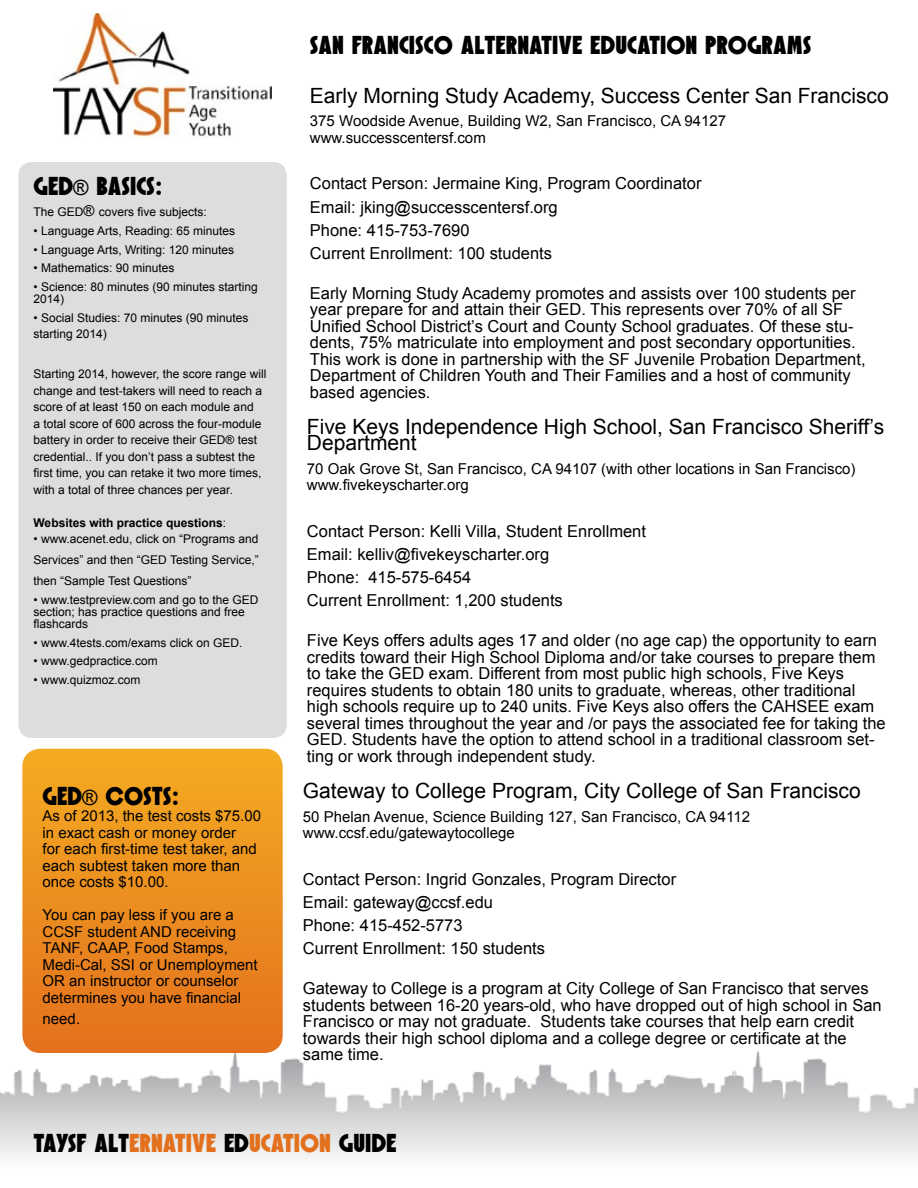
<style>
.page{position:relative;width:918px;height:1188px;background:#fff}
.page>*{position:absolute;margin:0;border:0;box-sizing:border-box;transform-origin:0 0}
.t1{font:27px "SF Speakeasy";color:#000}
.t2{font:21px/16.5px "Arial";color:#000}
.t3{font:16.5px/16.5px "Arial";color:#000}
.t4{font:15px/16.5px "Arial";color:#000}
.t5{font:12px/16.5px "Arial";color:#000}
.t6{font:700 12px "Arial";color:#000}
.s1{font-family:"Arial";font-size:21px}
.s2{font-size:15px}
.s3{font-weight:400}
.s4{color:#e3701d}
</style>
<div class="page">
<img style="left:0;top:1050px;width:918px;height:108px">
<img style="left:53px;top:14px;width:219px;height:125px">
<div style="left:18px;top:162px;width:269px;height:576px;background:#dcddde;border-radius:14px"></div>
<svg style="left:22px;top:749px;width:261px;height:304px"></svg>
<h1 class="t1" style="left:34px;top:171px;width:131px">GED<span class="s1">®</span> BASICS:</h1>
<p class="t5" style="left:34px;top:204px;width:175px">The GED<span class="s2">®</span> covers five subjects:</p>
<p class="t5" style="left:34px;top:223px;width:203px">• Language Arts, Reading: 65 minutes</p>
<p class="t5" style="left:34px;top:241px;width:202px">• Language Arts, Writing: 120 minutes</p>
<p class="t5" style="left:34px;top:260px;width:142px">• Mathematics: 90 minutes</p>
<p class="t5" style="left:34px;top:281px;width:226px;line-height:12px">• Science: 80 minutes (90 minutes starting<br>2014)</p>
<p class="t5" style="left:34px;top:310px;width:216px">• Social Studies: 70 minutes (90 minutes starting 2014)</p>
<p class="t5" style="left:34px;top:366px;width:234px">Starting 2014, however, the score range will change and test-takers will need to reach a score of at least 150 on each module and<br>a total score of 600 across the four-module battery in order to receive their GED® test credential.. If you don’t pass a subtest the first time, you can retake it two more times, with a total of three chances per year.</p>
<p class="t6" style="left:34px;top:515px;width:194px">Websites with practice questions<span class="s3">:</span></p>
<p class="t5" style="left:34px;top:529px;width:227px;line-height:21px;text-align:justify">• www.acenet.edu, click on “Programs and Services” and then “GED Testing Service,” then “Sample Test Questions”</p>
<p class="t5" style="left:34px;top:594px;width:226px;line-height:12px">• www.testpreview.com and go to the GED section; has practice questions and free flashcards</p>
<p class="t5" style="left:34px;top:634px;width:210px">• www.4tests.com/exams click on GED.</p>
<p class="t5" style="left:34px;top:653px;width:126px">• www.gedpractice.com</p>
<p class="t5" style="left:34px;top:672px;width:108px">• www.quizmoz.com</p>
<h1 class="t1" style="left:43px;top:780px;width:139px">GED<span class="s1">®</span> COSTS:</h1>
<p class="t4" style="left:43px;top:808px;width:220px">As of 2013, the test costs $75.00 in exact cash or money order<br>for each first-time test taker, and each subtest taken more than once costs $10.00.</p>
<p class="t4" style="left:43px;top:907px;width:217px">You can pay less if you are a<br>CCSF student AND receiving<br>TANF, CAAP, Food Stamps,<br>Medi-Cal, SSI or Unemployment<br>OR an instructor or counselor determines you have financial</p>
<p class="t4" style="left:43px;top:1011px;width:39px">need.</p>
<h1 class="t1" style="left:310px;top:30px;width:503px">SAN FRANCISCO ALTERNATIVE EDUCATION PROGRAMS</h1>
<p class="t2" style="left:310px;top:88px;width:580px">Early Morning Study Academy, Success Center San Francisco</p>
<p class="t4" style="left:310px;top:113px;width:418px">375 Woodside Avenue, Building W2, San Francisco, CA 94127 www.successcentersf.com</p>
<p class="t3" style="left:310px;top:172px;width:393px;line-height:23.2px">Contact Person: Jermaine King, Program Coordinator Email: jking@successcentersf.org<br>Phone: 415-753-7690<br>Current Enrollment: 100 students</p>
<p class="t3" style="left:310px;top:285px;width:557px">Early Morning Study Academy promotes and assists over 100 students per year prepare for and attain their GED. This represents over 70% of all SF Unified School District’s Court and County School graduates. Of these stu&shy;dents, 75% matriculate into employment and post secondary opportunities.<br>This work is done in partnership with the SF Juvenile Probation Department, Department of Children Youth and Their Families and a host of community based agencies.</p>
<p class="t2" style="left:307px;top:418px;width:579px">Five Keys Independence High School, San Francisco Sheriff’s<br>Department</p>
<p class="t4" style="left:307px;top:460px;width:550px">70 Oak Grove St, San Francisco, CA 94107 (with other locations in San Francisco) www.fivekeyscharter.org</p>
<p class="t3" style="left:307px;top:519px;width:341px;line-height:23.2px">Contact Person: Kelli Villa, Student Enrollment Email: kelliv@fivekeyscharter.org<br>Phone: 415-575-6454<br>Current Enrollment: 1,200 students</p>
<p class="t3" style="left:307px;top:632px;width:580px">Five Keys offers adults ages 17 and older (no age cap) the opportunity to earn credits toward their High School Diploma and/or take courses to prepare them to take the GED exam. Different from most public high schools, Five Keys requires students to obtain 180 units to graduate, whereas, other traditional high schools require up to 240 units. Five Keys also offers the CAHSEE exam several times throughout the year and /or pays the associated fee for taking the GED. Students have the option to attend school in a traditional classroom set&shy;ting or work through independent study.</p>
<p class="t2" style="left:303px;top:783px;width:559px">Gateway to College Program, City College of San Francisco</p>
<p class="t4" style="left:303px;top:808px;width:449px">50 Phelan Avenue, Science Building 127, San Francisco, CA 94112 www.ccsf.edu/gatewaytocollege</p>
<p class="t3" style="left:303px;top:867px;width:375px;line-height:23.2px">Contact Person: Ingrid Gonzales, Program Director Email: gateway@ccsf.edu<br>Phone: 415-452-5773<br>Current Enrollment: 150 students</p>
<p class="t3" style="left:303px;top:980px;width:580px">Gateway to College is a program at City College of San Francisco that serves students between 16-20 years-old, who have dropped out of high school in San Francisco or may not graduate. Students take courses that help earn credit towards their high school diploma and a college degree or certificate at the same time.</p>
<h1 class="t1" style="left:34px;top:1128px;width:364px">TAYSF ALT<span class="s4">ERNATIVE</span> ED<span class="s4">UCATION</span> GUIDE</h1>
</div>
